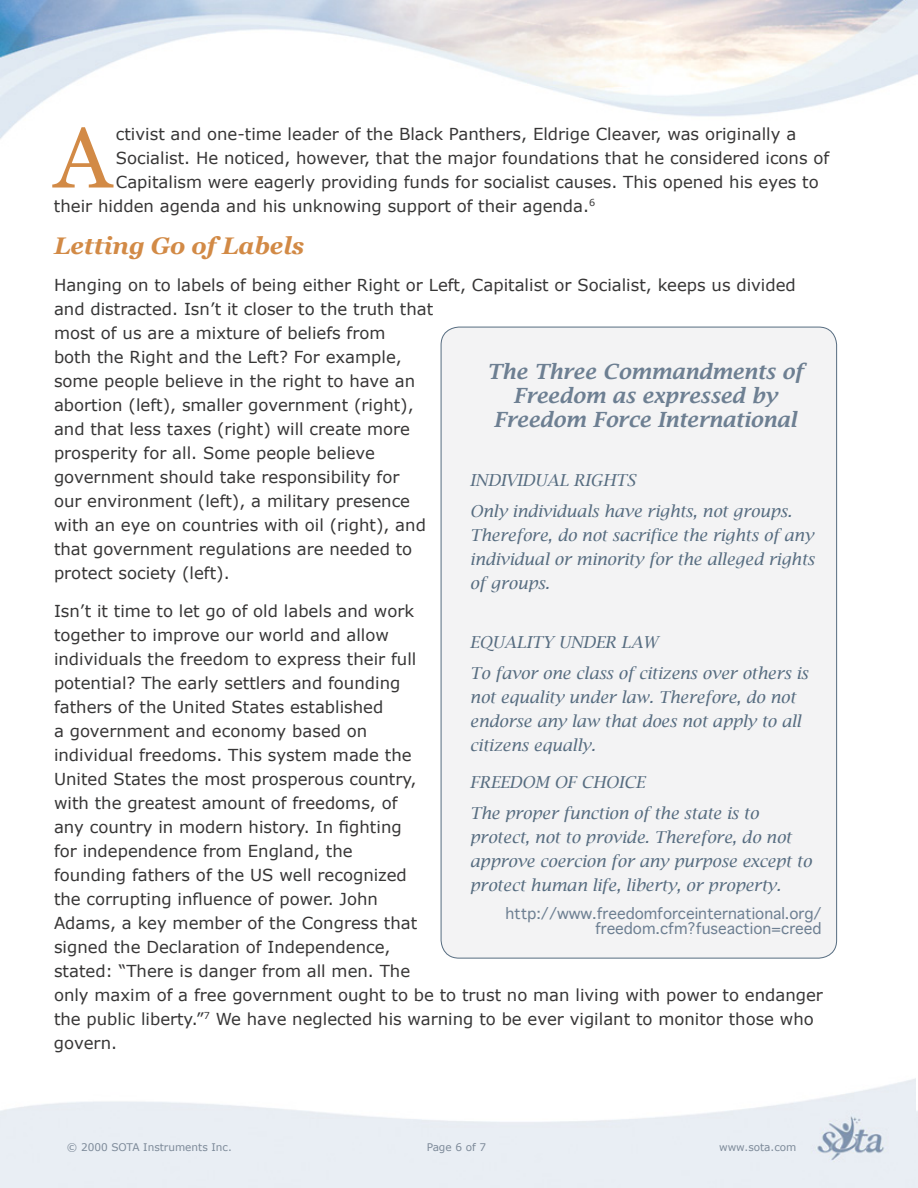
<style>
.page{position:relative;width:918px;height:1188px;background:#fff}
.page>*{position:absolute;margin:0;border:0;box-sizing:border-box;transform-origin:0 0}
.t1{font:85.8px "Georgia";color:#d28a46}
.t2{font:italic 700 24px "Georgia";color:#d28a46}
.t3{font:italic 600 21px/24px "Lucida Bright";color:#6d7f92;text-align:center}
.t4{font:16.5px/24px "Verdana";color:#373636}
.t5{font:italic 16.5px/24px "Lucida Bright";color:#566c80}
.t6{font:15px/15px "Geneva";color:#6d7f92;text-align:right}
.t7{font:10.5px "Verdana";color:#7d8a99}
</style>
<div class="page">
<img style="left:0;top:0;width:918px;height:139px">
<img style="left:0;top:756px;width:918px;height:432px">
<div style="left:441px;top:327px;width:396px;height:631px;background:#f3f3f4;border-radius:18px"></div>
<h1 class="t1" style="left:54px;top:109px;width:59px">A</h1>
<p class="t4" style="left:116px;top:121px;width:682px">ctivist and one-time leader of the Black Panthers, Eldrige Cleaver, was originally a</p>
<p class="t4" style="left:116px;top:145px;width:715px">Socialist. He noticed, however, that the major foundations that he considered icons of</p>
<p class="t4" style="left:116px;top:169px;width:704px">Capitalism were eagerly providing funds for socialist causes. This opened his eyes to</p>
<p class="t4" style="left:54px;top:193px;width:543px">their hidden agenda and his unknowing support of their agenda.<sup>6</sup></p>
<h2 class="t2" style="left:54px;top:232px;width:252px">Letting Go of Labels</h2>
<p class="t4" style="left:54px;top:273px;width:743px">Hanging on to labels of being either Right or Left, Capitalist or Socialist, keeps us divided and distracted. Isn’t it closer to the truth that<br>most of us are a mixture of beliefs from<br>both the Right and the Left? For example,<br>some people believe in the right to have an<br>abortion (left), smaller government (right),<br>and that less taxes (right) will create more<br>prosperity for all. Some people believe<br>government should take responsibility for<br>our environment (left), a military presence<br>with an eye on countries with oil (right), and<br>that government regulations are needed to<br>protect society (left).</p>
<p class="t4" style="left:54px;top:598px;width:771px">Isn’t it time to let go of old labels and work<br>together to improve our world and allow<br>individuals the freedom to express their full<br>potential? The early settlers and founding<br>fathers of the United States established<br>a government and economy based on<br>individual freedoms. This system made the<br>United States the most prosperous country,<br>with the greatest amount of freedoms, of<br>any country in modern history. In fighting<br>for independence from England, the<br>founding fathers of the US well recognized<br>the corrupting influence of power. John<br>Adams, a key member of the Congress that<br>signed the Declaration of Independence,<br>stated: “There is danger from all men. The<br>only maxim of a free government ought to be to trust no man living with power to endanger the public liberty.”<sup>7</sup> We have neglected his warning to be ever vigilant to monitor those who govern.</p>
<p class="t3" style="left:487px;top:359px;width:318px">The Three Commandments of<br>Freedom as expressed by<br>Freedom Force International</p>
<p class="t5" style="left:470px;top:465px;width:323px;line-height:30.8px">INDIVIDUAL RIGHTS<br>Only individuals have rights, not groups.</p>
<p class="t5" style="left:470px;top:523px;width:346px;text-align:justify">Therefore, do not sacrifice the rights of any individual or minority for the alleged rights of groups.</p>
<p class="t5" style="left:470px;top:627px;width:340px;line-height:30.8px">EQUALITY UNDER LAW<br>To favor one class of citizens over others is</p>
<p class="t5" style="left:470px;top:685px;width:333px">not equality under law. Therefore, do not endorse any law that does not apply to all citizens equally.</p>
<p class="t5" style="left:470px;top:767px;width:290px;line-height:30.8px">FREEDOM OF CHOICE<br>The proper function of the state is to</p>
<p class="t5" style="left:470px;top:825px;width:343px">protect, not to provide. Therefore, do not approve coercion for any purpose except to protect human life, liberty, or property.</p>
<p class="t6" style="left:505px;top:907px;width:318px">http://www.freedomforceinternational.org/ freedom.cfm?fuseaction=creed</p>
<p class="t7" style="left:67px;top:1141px;width:167px">© 2000 SOTA Instruments Inc.</p>
<p class="t7" style="left:427px;top:1141px;width:61px">Page 6 of 7</p>
<p class="t7" style="left:719px;top:1141px;width:79px">www.sota.com</p>
</div>
